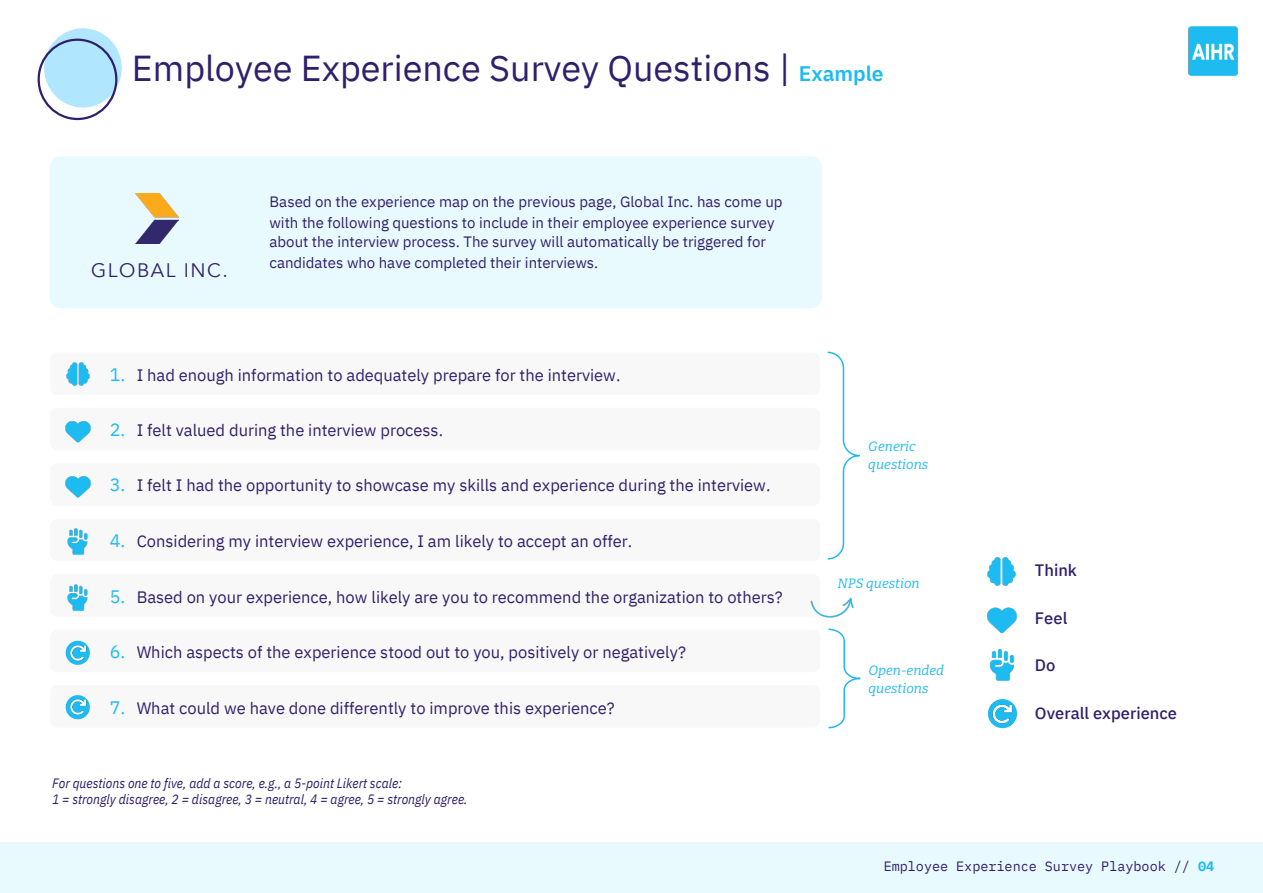
<style>
.page{position:relative;width:1263px;height:893px;background:#fff}
.page>*{position:absolute;margin:0;border:0;box-sizing:border-box;transform-origin:0 0}
.t1{font:36px "IBM Plex Sans";color:#30206b}
.t2{font:19.5px "Avenir";letter-spacing:.08em;color:#30206b}
.t3{font:16.5px "IBM Plex Sans";color:#30206b}
.t4{font:500 16.5px "IBM Plex Sans";color:#30206b}
.t5{font:15px/20.9px "IBM Plex Sans";color:#30206b}
.t6{font:italic 13.5px/15.1px "IBM Plex Sans Cond";color:#30206b}
.t7{font:italic 13.5px/18px "Bitter";color:#1ebbf0}
.t8{font:13.5px "IBM Plex Mono";letter-spacing:-.005em;color:#30206b}
.s1{font-weight:600;font-size:21px;color:#1ebbf0}
.s2{font-size:18px;color:#1ebbf0}
.s3{font-weight:700;color:#1ebbf0}
</style>
<div class="page">
<img style="left:1188px;top:26px;width:50px;height:50px">
<div style="left:0;top:842px;width:1263px;height:51px;background:#e9faff"></div>
<div style="left:50px;top:352px;width:770px;height:43px;background:#f2f2f2;border-radius:7px"></div>
<div style="left:50px;top:408px;width:770px;height:42px;background:#f2f2f2;border-radius:7px"></div>
<div style="left:50px;top:463px;width:770px;height:43px;background:#f2f2f2;border-radius:7px"></div>
<div style="left:50px;top:519px;width:770px;height:42px;background:#f2f2f2;border-radius:7px"></div>
<div style="left:50px;top:574px;width:770px;height:43px;background:#f2f2f2;border-radius:7px"></div>
<div style="left:50px;top:630px;width:770px;height:42px;background:#f2f2f2;border-radius:7px"></div>
<div style="left:50px;top:685px;width:770px;height:43px;background:#f2f2f2;border-radius:7px"></div>
<div style="left:50px;top:156px;width:772px;height:152px;background:#e9faff;border-radius:11px"></div>
<div style="left:44px;top:28px;width:78px;height:80px;background:#b0e7ff;border-radius:50%"></div>
<div style="left:38px;top:39px;width:79px;height:81px;border:2px solid #30206b;border-radius:50%"></div>
<img style="left:136px;top:194px;width:43px;height:49px">
<img style="left:810px;top:597px;width:44px;height:21px">
<img style="left:989px;top:650px;width:26px;height:31px">
<img style="left:987px;top:607px;width:29px;height:27px">
<img style="left:988px;top:558px;width:28px;height:27px">
<div style="left:988px;top:699px;width:29px;height:29px;background:#1ebbf0;border-radius:50%"></div>
<img style="left:992px;top:703px;width:20px;height:21px">
<img style="left:66px;top:363px;width:23px;height:23px">
<img style="left:66px;top:421px;width:24px;height:22px">
<img style="left:67px;top:528px;width:21px;height:26px">
<div style="left:66px;top:641px;width:24px;height:24px;background:#1ebbf0;border-radius:50%"></div>
<img style="left:69px;top:644px;width:17px;height:17px">
<img style="left:66px;top:476px;width:24px;height:22px">
<img style="left:67px;top:584px;width:21px;height:26px">
<div style="left:66px;top:695px;width:24px;height:24px;background:#1ebbf0;border-radius:50%"></div>
<img style="left:69px;top:699px;width:17px;height:17px">
<svg style="left:827px;top:351px;width:33px;height:209px"></svg>
<svg style="left:828px;top:628px;width:33px;height:101px"></svg>
<h1 class="t1" style="left:132px;top:41px;width:753px">Employee Experience Survey Questions | <span class="s1">Example</span></h1>
<p class="t2" style="left:91px;top:259px;width:138px">GLOBAL INC.</p>
<p class="t5" style="left:270px;top:190px;width:514px">Based on the experience map on the previous page, Global Inc. has come up with the following questions to include in their employee experience survey</p>
<p class="t5" style="left:270px;top:230px;width:498px;line-height:21.3px">about the interview process. The survey will automatically be triggered for candidates who have completed their interviews.</p>
<p class="t3" style="left:110px;top:362px;width:512px"><span class="s2">1.</span> I had enough information to adequately prepare for the interview.</p>
<p class="t3" style="left:110px;top:417px;width:335px"><span class="s2">2.</span> I felt valued during the interview process.</p>
<p class="t3" style="left:110px;top:473px;width:662px"><span class="s2">3.</span> I felt I had the opportunity to showcase my skills and experience during the interview.</p>
<p class="t3" style="left:110px;top:528px;width:524px"><span class="s2">4.</span> Considering my interview experience, I am likely to accept an offer.</p>
<p class="t3" style="left:110px;top:584px;width:674px"><span class="s2">5.</span> Based on your experience, how likely are you to recommend the organization to others?</p>
<p class="t3" style="left:110px;top:640px;width:578px"><span class="s2">6.</span> Which aspects of the experience stood out to you, positively or negatively?</p>
<p class="t3" style="left:110px;top:695px;width:507px"><span class="s2">7.</span> What could we have done differently to improve this experience?</p>
<p class="t6" style="left:52px;top:775px;width:417px">For questions one to five, add a score, e.g., a 5-point Likert scale:<br>1 = strongly disagree, 2 = disagree, 3 = neutral, 4 = agree, 5 = strongly agree.</p>
<p class="t7" style="left:868px;top:437px;width:62px">Generic questions</p>
<p class="t7" style="left:837px;top:574px;width:84px">NPS question</p>
<p class="t7" style="left:868px;top:661px;width:77px">Open-ended questions</p>
<p class="t4" style="left:1035px;top:558px;width:44px">Think</p>
<p class="t4" style="left:1035px;top:605px;width:34px">Feel</p>
<p class="t4" style="left:1035px;top:652px;width:22px">Do</p>
<p class="t4" style="left:1035px;top:700px;width:144px">Overall experience</p>
<p class="t8" style="left:884px;top:855px;width:332px">Employee Experience Survey Playbook // <span class="s3">04</span></p>
</div>
